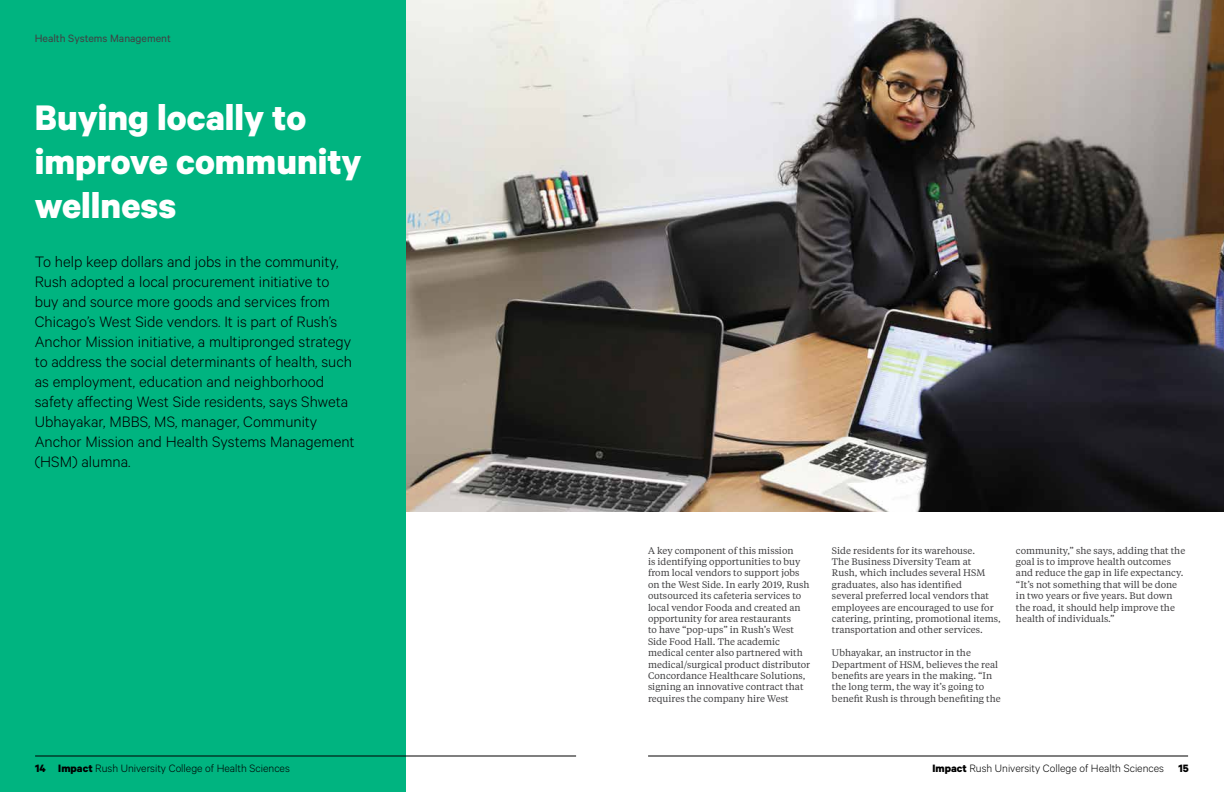
<style>
.page{position:relative;width:1224px;height:792px;background:#fff}
.page>*{position:absolute;margin:0;border:0;box-sizing:border-box;transform-origin:0 0}
.t1{font:700 40px/44px "Calibre";color:#fff}
.t2{font:300 17px/20px "Calibre";color:#000}
.t3{font:300 12px "Calibre";color:#000}
.t4{font:12px "Calibre";color:#414042}
.t5{font:9.5px/11.4px "Tiempos Text";color:#414042}
.s1{font-weight:700}
</style>
<div class="page">
<div style="left:0;top:0;width:406px;height:792px;background:#00b480"></div>
<hr style="left:648px;top:756px;width:540px;height:1px;background:#000">
<hr style="left:35px;top:756px;width:541px;height:1px;background:#000">
<img style="left:406px;top:0;width:818px;height:512px">
<p class="t4" style="left:35px;top:31px;width:138px">Health Systems Management</p>
<h1 class="t1" style="left:35px;top:94px;width:328px">Buying locally to improve community wellness</h1>
<p class="t2" style="left:35px;top:251px;width:321px">To help keep dollars and jobs in the community, Rush adopted a local procurement initiative to buy and source more goods and services from Chicago’s West Side vendors. It is part of Rush’s Anchor Mission initiative, a multipronged strategy to address the social determinants of health, such as employment, education and neighborhood safety affecting West Side residents, says Shweta Ubhayakar, MBBS, MS, manager, Community Anchor Mission and Health Systems Management (HSM) alumna.</p>
<p class="t5" style="left:648px;top:544px;width:164px">A key component of this mission<br>is identifying opportunities to buy from local vendors to support jobs on the West Side. In early 2019, Rush outsourced its cafeteria services to local vendor Fooda and created an opportunity for area restaurants<br>to have “pop-ups” in Rush’s West Side Food Hall. The academic medical center also partnered with medical/surgical product distributor Concordance Healthcare Solutions, signing an innovative contract that requires the company hire West</p>
<p class="t5" style="left:832px;top:544px;width:170px">Side residents for its warehouse.<br>The Business Diversity Team at<br>Rush, which includes several HSM graduates, also has identified<br>several preferred local vendors that employees are encouraged to use for catering, printing, promotional items, transportation and other services.</p>
<p class="t5" style="left:832px;top:647px;width:170px">Ubhayakar, an instructor in the Department of HSM, believes the real benefits are years in the making. “In the long term, the way it’s going to benefit Rush is through benefiting the</p>
<p class="t5" style="left:1016px;top:544px;width:171px">community,” she says, adding that the goal is to improve health outcomes and reduce the gap in life expectancy. “It’s not something that will be done in two years or five years. But down the road, it should help improve the health of individuals.”</p>
<p class="t3" style="left:35px;top:761px;width:256px"><span class="s1">14 Impact</span> Rush University College of Health Sciences</p>
<p class="t3" style="left:932px;top:761px;width:258px"><span class="s1">Impact</span> Rush University College of Health Sciences <span class="s1">15</span></p>
</div>
